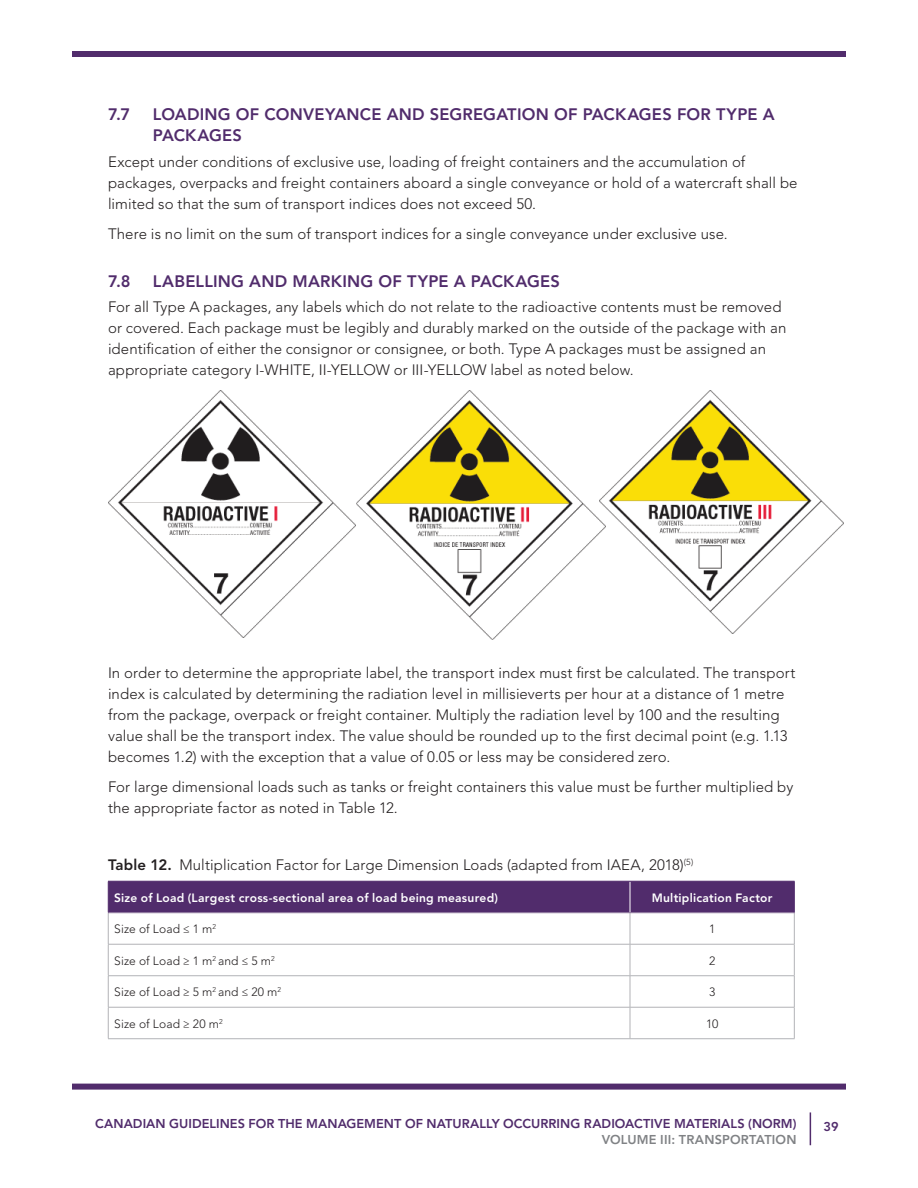
<style>
.page{position:relative;width:918px;height:1188px;background:#fff}
.page>*{position:absolute;margin:0;border:0;box-sizing:border-box;transform-origin:0 0}
.t1{font:800 16.5px/21px "Avenir LT Std";letter-spacing:.01em;color:#512c6c}
.t2{font:300 15px/21px "Avenir LT Std";letter-spacing:.005em;color:#231f20}
.t3{font:800 12.75px "Avenir LT Std";letter-spacing:.005em;color:#512c6c}
.t4{font:800 12.75px "Avenir LT Std";letter-spacing:.015em;color:#808285}
.t5{font:800 12px "Avenir LT Std";letter-spacing:.02em;color:#fff}
.t6{font:300 12px "Avenir LT Std";letter-spacing:.015em;color:#231f20}
.s1{font-weight:800}
</style>
<div class="page">
<div style="left:72px;top:51px;width:774px;height:6px;background:#512c6c"></div>
<div style="left:72px;top:1084px;width:774px;height:6px;background:#512c6c"></div>
<hr style="left:810px;top:1112px;width:1px;height:33px;background:#512c6c">
<div style="left:109px;top:882px;width:685px;height:30px;background:#512c6c"></div>
<hr style="left:630px;top:881px;width:1px;height:31px;background:#fff">
<hr style="left:108px;top:913px;width:1px;height:31px;background:#b2b3b7">
<hr style="left:630px;top:913px;width:1px;height:31px;background:#b2b3b7">
<hr style="left:794px;top:913px;width:1px;height:31px;background:#b2b3b7">
<hr style="left:108px;top:944px;width:522px;height:1px;background:#b2b3b7">
<hr style="left:108px;top:944px;width:1px;height:31px;background:#b2b3b7">
<hr style="left:630px;top:944px;width:165px;height:1px;background:#b2b3b7">
<hr style="left:630px;top:944px;width:1px;height:31px;background:#b2b3b7">
<hr style="left:794px;top:944px;width:1px;height:31px;background:#b2b3b7">
<hr style="left:108px;top:975px;width:522px;height:1px;background:#b2b3b7">
<hr style="left:108px;top:976px;width:1px;height:31px;background:#b2b3b7">
<hr style="left:630px;top:975px;width:165px;height:1px;background:#b2b3b7">
<hr style="left:630px;top:976px;width:1px;height:31px;background:#b2b3b7">
<hr style="left:794px;top:976px;width:1px;height:31px;background:#b2b3b7">
<hr style="left:108px;top:1007px;width:522px;height:1px;background:#b2b3b7">
<hr style="left:108px;top:1007px;width:1px;height:31px;background:#b2b3b7">
<hr style="left:630px;top:1007px;width:165px;height:1px;background:#b2b3b7">
<hr style="left:630px;top:1007px;width:1px;height:31px;background:#b2b3b7">
<hr style="left:794px;top:1007px;width:1px;height:31px;background:#b2b3b7">
<hr style="left:108px;top:1038px;width:522px;height:1px;background:#b2b3b7">
<hr style="left:630px;top:1038px;width:165px;height:1px;background:#b2b3b7">
<hr style="left:108px;top:912px;width:522px;height:1px;background:#9680a3">
<hr style="left:630px;top:912px;width:165px;height:1px;background:#9680a3">
<hr style="left:108px;top:881px;width:522px;height:1px;background:#512c6c">
<hr style="left:108px;top:881px;width:1px;height:31px;background:#512c6c">
<hr style="left:630px;top:881px;width:165px;height:1px;background:#512c6c">
<hr style="left:794px;top:881px;width:1px;height:31px;background:#512c6c">
<img style="left:108px;top:390px;width:248px;height:248px">
<img style="left:606px;top:390px;width:237px;height:244px">
<img style="left:356px;top:390px;width:250px;height:250px">
<p class="t1" style="left:108px;top:104px;width:24px">7.7</p>
<p class="t1" style="left:153px;top:104px;width:623px">LOADING OF CONVEYANCE AND SEGREGATION OF PACKAGES FOR TYPE A<br>PACKAGES</p>
<p class="t2" style="left:108px;top:151px;width:691px">Except under conditions of exclusive use, loading of freight containers and the accumulation of packages, overpacks and freight containers aboard a single conveyance or hold of a watercraft shall be limited so that the sum of transport indices does not exceed 50.</p>
<p class="t2" style="left:108px;top:223px;width:621px">There is no limit on the sum of transport indices for a single conveyance under exclusive use.</p>
<p class="t1" style="left:108px;top:271px;width:24px">7.8</p>
<p class="t1" style="left:153px;top:271px;width:409px">LABELLING AND MARKING OF TYPE A PACKAGES</p>
<p class="t2" style="left:108px;top:297px;width:680px">For all Type A packages, any labels which do not relate to the radioactive contents must be removed or covered. Each package must be legibly and durably marked on the outside of the package with an identification of either the consignor or consignee, or both. Type A packages must be assigned an appropriate category I-WHITE, II-YELLOW or III-YELLOW label as noted below.</p>
<p class="t2" style="left:108px;top:663px;width:689px">In order to determine the appropriate label, the transport index must first be calculated. The transport index is calculated by determining the radiation level in millisieverts per hour at a distance of 1 metre from the package, overpack or freight container. Multiply the radiation level by 100 and the resulting value shall be the transport index. The value should be rounded up to the first decimal point (e.g. 1.13 becomes 1.2) with the exception that a value of 0.05 or less may be considered zero.</p>
<p class="t2" style="left:108px;top:777px;width:687px">For large dimensional loads such as tanks or freight containers this value must be further multiplied by the appropriate factor as noted in Table 12.</p>
<p class="t2" style="left:108px;top:855px;width:587px"><span class="s1">Table 12.</span> Multiplication Factor for Large Dimension Loads (adapted from IAEA, 2018)<sup>(5)</sup></p>
<p class="t5" style="left:114px;top:890px;width:385px">Size of Load (Largest cross-sectional area of load being measured)</p>
<p class="t5" style="left:652px;top:890px;width:122px">Multiplication Factor</p>
<p class="t6" style="left:114px;top:922px;width:103px">Size of Load ≤ 1 m<sup>2</sup></p>
<p class="t6" style="left:709px;top:922px;width:8px">1</p>
<p class="t6" style="left:114px;top:953px;width:162px">Size of Load ≥ 1 m<sup>2</sup> and ≤ 5 m<sup>2</sup></p>
<p class="t6" style="left:709px;top:953px;width:8px">2</p>
<p class="t6" style="left:114px;top:985px;width:168px">Size of Load ≥ 5 m<sup>2</sup> and ≤ 20 m<sup>2</sup></p>
<p class="t6" style="left:709px;top:985px;width:8px">3</p>
<p class="t6" style="left:114px;top:1016px;width:110px">Size of Load ≥ 20 m<sup>2</sup></p>
<p class="t6" style="left:706px;top:1016px;width:14px">10</p>
<p class="t3" style="left:95px;top:1116px;width:703px">CANADIAN GUIDELINES FOR THE MANAGEMENT OF NATURALLY OCCURRING RADIOACTIVE MATERIALS (NORM)</p>
<p class="t4" style="left:602px;top:1132px;width:196px">VOLUME III: TRANSPORTATION</p>
<p class="t3" style="left:824px;top:1119px;width:17px">39</p>
</div>
